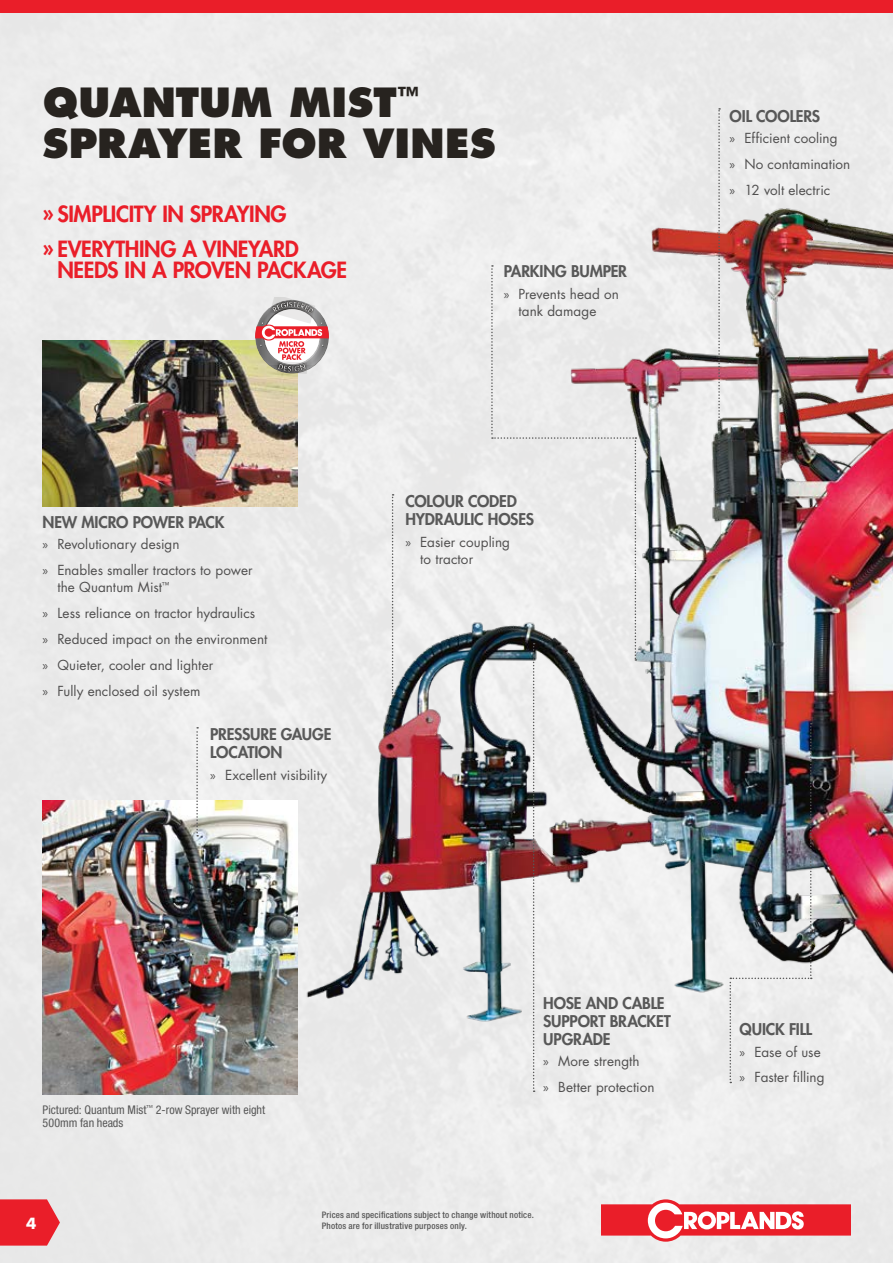
<style>
.page{position:relative;width:893px;height:1263px;background:#fff}
.page>*{position:absolute;margin:0;border:0;box-sizing:border-box;transform-origin:0 0}
.t1{font:800 39.15px/40.3px "Futura Std";color:#27231f}
.t2{font:800 21.75px/34.5px "Futura Std";letter-spacing:-.02em;color:#ea1e29}
.t3{font:800 15.75px/18px "Futura Std";letter-spacing:-.01em;color:#585858}
.t4{font:700 15px "Futura Std";color:#fff}
.t5{font:13.5px/25.8px "Futura Std";letter-spacing:.005em;color:#504f4f}
.t6{font:condensed 12px/12.8px "Helvetica Neue LT Std";color:#585858}
.t7{font:500 condensed 9px/11.2px "Helvetica Neue LT Std";letter-spacing:.02em;color:#585858}
.s1{font-family:"Myriad Pro"}
</style>
<div class="page">
<div style="left:0;top:13px;width:893px;height:1250px;background:#ebebeb"></div>
<img style="left:298px;top:202px;width:595px;height:902px">
<img style="left:729px;top:723px;width:83px;height:360px">
<svg style="left:718px;top:108px;width:2px;height:348px"></svg>
<svg style="left:392px;top:494px;width:2px;height:203px"></svg>
<svg style="left:491px;top:265px;width:145px;height:827px"></svg>
<img style="left:43px;top:800px;width:255px;height:295px">
<img style="left:43px;top:341px;width:255px;height:165px">
<svg style="left:196px;top:727px;width:2px;height:109px"></svg>
<svg style="left:253px;top:298px;width:78px;height:76px"></svg>
<svg style="left:254px;top:308px;width:76px;height:66px"></svg>
<svg style="left:255px;top:298px;width:74px;height:76px"></svg>
<svg style="left:0;top:1199px;width:60px;height:46px;background:#e9353e"></svg>
<svg style="left:601px;top:1199px;width:249px;height:43px"></svg>
<div style="left:0;top:0;width:893px;height:13px;background:#ea1e29"></div>
<h1 class="t1" style="left:43px;top:82px;width:455px">QUANTUM MIST<sup>™<br></sup>SPRAYER FOR VINES</h1>
<h2 class="t2" style="left:43px;top:197px;width:258px">» SIMPLICITY IN SPRAYING » EVERYTHING A VINEYARD</h2>
<h2 class="t2" style="left:57px;top:253px;width:291px">NEEDS IN A PROVEN PACKAGE</h2>
<p class="t3" style="left:504px;top:262px;width:125px">PARKING BUMPER</p>
<p class="t5" style="left:504px;top:285px;width:117px;line-height:17.2px;text-align:center"><span class="s1">»</span> Prevents head on tank damage</p>
<p class="t3" style="left:43px;top:513px;width:184px">NEW MICRO POWER PACK</p>
<p class="t5" style="left:43px;top:532px;width:212px"><span class="s1">»</span> Revolutionary design<br><span class="s1">»</span> Enables smaller tractors to power</p>
<p class="t5" style="left:43px;top:575px;width:226px;text-indent:15px">the Quantum Mist<sup>™<br></sup><span class="s1">»</span> Less reliance on tractor hydraulics<br><span class="s1">»</span> Reduced impact on the environment <span class="s1">»</span> Quieter, cooler and lighter<br><span class="s1">»</span> Fully enclosed oil system</p>
<p class="t3" style="left:210px;top:725px;width:123px">PRESSURE GAUGE<br>LOCATION</p>
<p class="t5" style="left:210px;top:762px;width:119px"><span class="s1">»</span> Excellent visibility</p>
<p class="t3" style="left:405px;top:492px;width:130px">COLOUR CODED<br>HYDRAULIC HOSES</p>
<p class="t5" style="left:420px;top:533px;width:91px;line-height:17.2px;text-indent:-15px"><span class="s1">»</span> Easier coupling to tractor</p>
<p class="t3" style="left:730px;top:107px;width:92px">OIL COOLERS</p>
<p class="t5" style="left:730px;top:126px;width:122px"><span class="s1">»</span> Efficient cooling<br><span class="s1">»</span> No contamination <span class="s1">»</span> 12 volt electric</p>
<p class="t6" style="left:43px;top:1103px;width:224px">Pictured: Quantum Mist<sup>™</sup> 2-row Sprayer with eight<br>500mm fan heads</p>
<p class="t4" style="left:26px;top:1213px;width:12px">4</p>
<p class="t3" style="left:543px;top:994px;width:129px">HOSE AND CABLE<br>SUPPORT BRACKET<br>UPGRADE</p>
<p class="t5" style="left:543px;top:1048px;width:113px"><span class="s1">»</span> More strength<br><span class="s1">»</span> Better protection</p>
<p class="t7" style="left:322px;top:1209px;width:214px">Prices and specifications subject to change without notice.<br>Photos are for illustrative purposes only.</p>
<p class="t3" style="left:740px;top:1020px;width:74px">QUICK FILL</p>
<p class="t5" style="left:739px;top:1039px;width:86px"><span class="s1">»</span> Ease of use <span class="s1">»</span> Faster filling</p>
</div>
